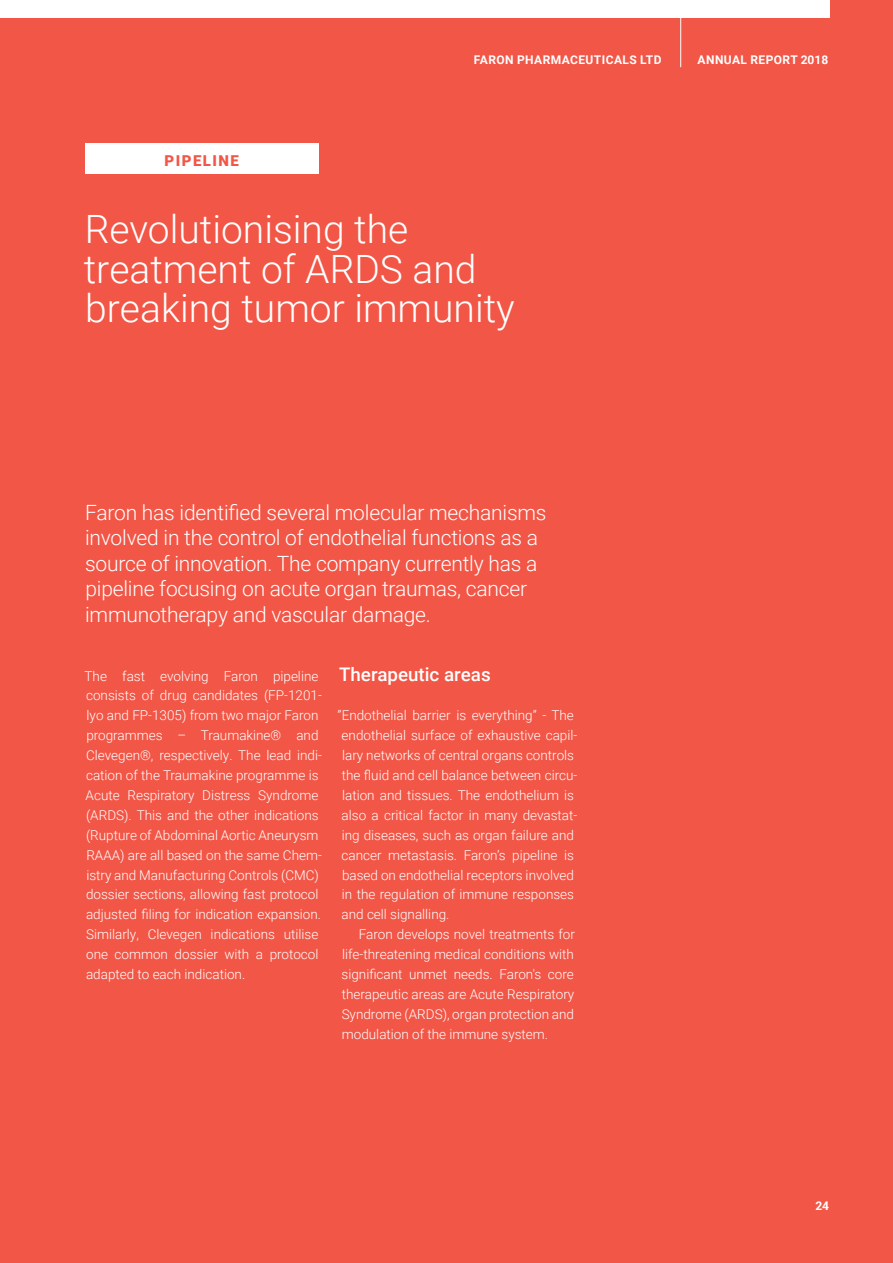
<style>
.page{position:relative;width:893px;height:1263px;background:#f25646}
.page>*{position:absolute;margin:0;border:0;box-sizing:border-box;transform-origin:0 0}
.t1{font:300 39px/39.8px "Roboto";color:#fff}
.t2{font:300 21px/25.5px "Roboto";letter-spacing:-.01em;color:#fff}
.t3{font:500 18.75px "Roboto";color:#fff}
.t4{font:900 15px "Roboto";letter-spacing:.1em;color:#f25646}
.t5{font:300 13.5px/20px "Roboto";color:#fff}
.t6{font:700 12px "Roboto";letter-spacing:.035em;color:#fff}
</style>
<div class="page">
<div style="left:85px;top:143px;width:233px;height:31px;background:#fff"></div>
<hr style="left:680px;top:17px;width:1px;height:50px;background:#fff">
<div style="left:0;top:0;width:829px;height:17px;background:#fff"></div>
<p class="t4" style="left:164px;top:150px;width:76px">PIPELINE</p>
<p class="t6" style="left:474px;top:51px;width:189px">FARON PHARMACEUTICALS LTD</p>
<p class="t6" style="left:698px;top:51px;width:132px">ANNUAL REPORT 2018</p>
<h1 class="t1" style="left:84px;top:208px;width:433px">Revolutionising the treatment of ARDS and breaking tumor immunity</h1>
<p class="t2" style="left:85px;top:498px;width:463px">Faron has identified several molecular mechanisms involved in the control of endothelial functions as a source of innovation. The company currently has a pipeline focusing on acute organ traumas, cancer immunotherapy and vascular damage.</p>
<p class="t5" style="left:85px;top:665px;width:239px">The fast evolving Faron pipeline consists of drug candidates (FP-1201- lyo and FP-1305) from two major Faron programmes – Traumakine® and Clevegen®, respectively. The lead indi&shy;cation of the Traumakine programme is Acute Respiratory Distress Syndrome (ARDS). This and the other indications (Rupture of Abdominal Aortic Aneurysm RAAA) are all based on the same Chem&shy;istry and Manufacturing Controls (CMC) dossier sections, allowing fast protocol adjusted filing for indication expansion.<br>Similarly, Clevegen indications utilise one common dossier with a protocol adapted to each indication.</p>
<h3 class="t3" style="left:339px;top:661px;width:153px">Therapeutic areas</h3>
<p class="t5" style="left:338px;top:705px;width:241px">”Endothelial barrier is everything” - The endothelial surface of exhaustive capil&shy;lary networks of central organs controls the fluid and cell balance between circu&shy;lation and tissues. The endothelium is also a critical factor in many devastat&shy;ing diseases, such as organ failure and cancer metastasis. Faron’s pipeline is based on endothelial receptors involved in the regulation of immune responses and cell signalling.</p>
<p class="t5" style="left:342px;top:924px;width:235px;text-align:justify;text-indent:17px">Faron develops novel treatments for life-threatening medical conditions with significant unmet needs. Faron's core therapeutic areas are Acute Respiratory Syndrome (ARDS), organ protection and modulation of the immune system.</p>
<p class="t6" style="left:815px;top:1197px;width:15px">24</p>
</div>
